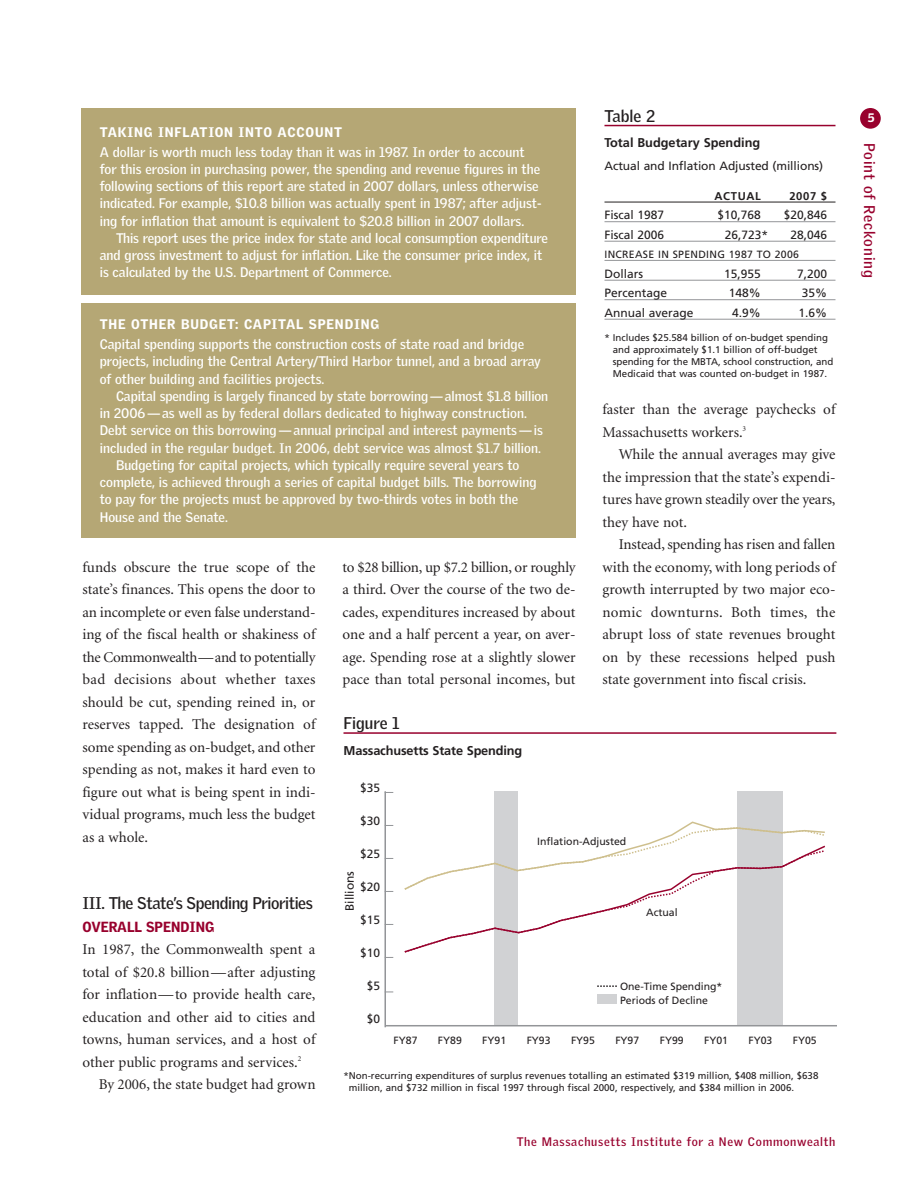
<style>
.page{position:relative;width:918px;height:1188px;background:#fff}
.page>*{position:absolute;margin:0;border:0;box-sizing:border-box;transform-origin:0 0}
.t1{font:700 16.5px "Griffith Gothic";letter-spacing:-.025em;color:#231f20}
.t2{font:15px/22.5px "Minion";color:#231f20;text-align:justify}
.t3{font:700 15px "Griffith Gothic";letter-spacing:.06em;color:#98012d}
.t4{font:900 14.25px "Griffith Gothic";color:#98012d}
.t5{font:700 13.5px/17.2px "Griffith Gothic";color:#fff}
.t6{font:900 13.5px "Griffith Gothic";letter-spacing:.06em;color:#fff}
.t7{font:700 12.75px "Frutiger";letter-spacing:-.01em;color:#231f20}
.t8{font:12px "Frutiger";color:#231f20}
.t9{font:700 12px "Griffith Gothic";letter-spacing:.06em;color:#98012d}
.t10{font:900 12px "Griffith Gothic";color:#fff}
.t11{font:700 11.25px "Frutiger";letter-spacing:.055em;color:#231f20}
.t12{font:10.5px/13.5px "Frutiger";color:#231f20}
.t13{font:10.5px "Frutiger";letter-spacing:.03em;color:#231f20}
.t14{font:9.75px/12px "Frutiger";color:#231f20}
</style>
<div class="page">
<div style="left:860px;top:108px;width:21px;height:21px;background:#98012d;border-radius:50%"></div>
<hr style="left:344px;top:732px;width:492px;height:2px;background:#98012d">
<hr style="left:604px;top:125px;width:232px;height:1px;background:#98012d">
<hr style="left:604px;top:202px;width:232px;height:1px;background:#231f20">
<hr style="left:604px;top:221px;width:232px;height:1px;background:#939598">
<hr style="left:604px;top:241px;width:232px;height:1px;background:#939598">
<hr style="left:604px;top:260px;width:232px;height:1px;background:#939598">
<hr style="left:604px;top:280px;width:232px;height:1px;background:#939598">
<hr style="left:604px;top:299px;width:232px;height:1px;background:#939598">
<hr style="left:604px;top:319px;width:232px;height:1px;background:#939598">
<div style="left:81px;top:108px;width:495px;height:186px;background:#b5a775"></div>
<div style="left:81px;top:303px;width:495px;height:235px;background:#b5a775"></div>
<div style="left:495px;top:792px;width:23px;height:233px;background:#d1d2d4"></div>
<div style="left:597px;top:994px;width:20px;height:10px;background:#d1d2d4"></div>
<div style="left:737px;top:792px;width:45px;height:233px;background:#d1d2d4"></div>
<hr style="left:384px;top:791px;width:2px;height:236px;background:#939598">
<hr style="left:386px;top:1025px;width:451px;height:1px;background:#939598">
<svg style="left:404px;top:891px;width:379px;height:63px"></svg>
<svg style="left:404px;top:821px;width:421px;height:70px"></svg>
<svg style="left:597px;top:985px;width:20px;height:2px"></svg>
<p class="t1" style="left:604px;top:110px;width:52px">Table 2</p>
<p class="t7" style="left:604px;top:138px;width:157px">Total Budgetary Spending</p>
<p class="t8" style="left:604px;top:160px;width:220px">Actual and Inflation Adjusted (millions)</p>
<p class="t11" style="left:715px;top:191px;width:48px">ACTUAL</p>
<p class="t11" style="left:789px;top:191px;width:39px">2007 $</p>
<p class="t8" style="left:604px;top:210px;width:61px">Fiscal 1987</p>
<p class="t8" style="left:717px;top:210px;width:45px">$10,768</p>
<p class="t8" style="left:784px;top:210px;width:45px">$20,846</p>
<p class="t8" style="left:604px;top:230px;width:61px">Fiscal 2006</p>
<p class="t8" style="left:725px;top:230px;width:45px">26,723*</p>
<p class="t8" style="left:791px;top:230px;width:38px">28,046</p>
<p class="t13" style="left:604px;top:250px;width:196px">INCREASE IN SPENDING 1987 TO 2006</p>
<p class="t8" style="left:604px;top:268px;width:40px">Dollars</p>
<p class="t8" style="left:724px;top:268px;width:38px">15,955</p>
<p class="t8" style="left:797px;top:268px;width:32px">7,200</p>
<p class="t8" style="left:604px;top:288px;width:64px">Percentage</p>
<p class="t8" style="left:729px;top:288px;width:34px">148%</p>
<p class="t8" style="left:802px;top:288px;width:27px">35%</p>
<p class="t8" style="left:604px;top:308px;width:91px">Annual average</p>
<p class="t8" style="left:732px;top:308px;width:30px">4.9%</p>
<p class="t8" style="left:799px;top:308px;width:30px">1.6%</p>
<p class="t14" style="left:613px;top:332px;width:222px;text-indent:-8px">* Includes $25.584 billion of on-budget spending and approximately $1.1 billion of off-budget spending for the MBTA, school construction, and Medicaid that was counted on-budget in 1987.</p>
<p class="t6" style="left:100px;top:126px;width:244px">TAKING INFLATION INTO ACCOUNT</p>
<p class="t5" style="left:100px;top:144px;width:443px">A dollar is worth much less today than it was in 1987. In order to account for this erosion in purchasing power, the spending and revenue figures in the following sections of this report are stated in 2007 dollars, unless otherwise indicated. For example, $10.8 billion was actually spent in 1987; after adjust&shy;ing for inflation that amount is equivalent to $20.8 billion in 2007 dollars.</p>
<p class="t5" style="left:100px;top:230px;width:450px;text-indent:16px">This report uses the price index for state and local consumption expenditure and gross investment to adjust for inflation. Like the consumer price index, it is calculated by the U.S. Department of Commerce.</p>
<p class="t6" style="left:100px;top:319px;width:281px">THE OTHER BUDGET: CAPITAL SPENDING</p>
<p class="t5" style="left:100px;top:337px;width:443px">Capital spending supports the construction costs of state road and bridge projects, including the Central Artery/Third Harbor tunnel, and a broad array of other building and facilities projects.</p>
<p class="t5" style="left:116px;top:388px;width:434px">Capital spending is largely financed by state borrowing—almost $1.8 billion</p>
<p class="t5" style="left:100px;top:406px;width:429px">in 2006—as well as by federal dollars dedicated to highway construction.</p>
<p class="t5" style="left:100px;top:423px;width:445px">Debt service on this borrowing—annual principal and interest payments—is</p>
<p class="t5" style="left:100px;top:440px;width:443px">included in the regular budget. In 2006, debt service was almost $1.7 billion.</p>
<p class="t5" style="left:116px;top:457px;width:405px">Budgeting for capital projects, which typically require several years to</p>
<p class="t5" style="left:100px;top:475px;width:438px">complete, is achieved through a series of capital budget bills. The borrowing</p>
<p class="t5" style="left:100px;top:492px;width:420px">to pay for the projects must be approved by two-thirds votes in both the</p>
<p class="t5" style="left:100px;top:509px;width:130px">House and the Senate.</p>
<p class="t2" style="left:602px;top:399px;width:234px">faster than the average paychecks of<br>Massachusetts workers.<sup>3</sup></p>
<p class="t2" style="left:603px;top:444px;width:235px;text-indent:16px">While the annual averages may give the impression that the state’s expendi&shy;tures have grown steadily over the years, they have not.</p>
<p class="t2" style="left:603px;top:534px;width:235px;text-indent:16px">Instead, spending has risen and fallen with the economy, with long periods of growth interrupted by two major eco&shy;nomic downturns. Both times, the abrupt loss of state revenues brought on by these recessions helped push state government into fiscal crisis.</p>
<p class="t2" style="left:82px;top:557px;width:235px">funds obscure the true scope of the state’s finances. This opens the door to an incomplete or even false understand&shy;ing of the fiscal health or shakiness of the Commonwealth—and to potentially bad decisions about whether taxes should be cut, spending reined in, or reserves tapped. The designation of some spending as on-budget, and other spending as not, makes it hard even to figure out what is being spent in indi&shy;vidual programs, much less the budget as a whole.</p>
<p class="t2" style="left:342px;top:557px;width:235px">to $28 billion, up $7.2 billion, or roughly a third. Over the course of the two de&shy;cades, expenditures increased by about one and a half percent a year, on aver&shy;age. Spending rose at a slightly slower pace than total personal incomes, but</p>
<p class="t1" style="left:344px;top:717px;width:58px">Figure 1</p>
<p class="t7" style="left:344px;top:745px;width:180px">Massachusetts State Spending</p>
<p class="t8" style="left:360px;top:783px;width:22px">$35</p>
<p class="t8" style="left:360px;top:816px;width:22px">$30</p>
<p class="t8" style="left:360px;top:849px;width:22px">$25</p>
<p class="t8" style="left:360px;top:882px;width:22px">$20</p>
<p class="t8" style="left:360px;top:915px;width:22px">$15</p>
<p class="t8" style="left:360px;top:948px;width:22px">$10</p>
<p class="t8" style="left:367px;top:981px;width:15px">$5</p>
<p class="t8" style="left:367px;top:1014px;width:15px">$0</p>
<p class="t12" style="left:537px;top:836px;width:91px">Inflation-Adjusted</p>
<p class="t8" style="left:345px;top:911px;width:42px;rotate:-90deg">Billions</p>
<p class="t1" style="left:82px;top:897px;width:232px">III. The State’s Spending Priorities</p>
<p class="t4" style="left:82px;top:920px;width:133px">OVERALL SPENDING</p>
<p class="t2" style="left:82px;top:939px;width:235px">In 1987, the Commonwealth spent a</p>
<p class="t2" style="left:82px;top:962px;width:234px">total of $20.8 billion—after adjusting</p>
<p class="t2" style="left:82px;top:984px;width:234px">for inflation—to provide health care,</p>
<p class="t2" style="left:82px;top:1007px;width:235px">education and other aid to cities and</p>
<p class="t2" style="left:82px;top:1029px;width:234px">towns, human services, and a host of</p>
<p class="t2" style="left:82px;top:1052px;width:220px">other public programs and services.<sup>2</sup></p>
<p class="t2" style="left:99px;top:1074px;width:218px">By 2006, the state budget had grown</p>
<p class="t12" style="left:646px;top:906px;width:33px">Actual</p>
<p class="t12" style="left:620px;top:981px;width:104px">One-Time Spending*<br>Periods of Decline</p>
<p class="t12" style="left:394px;top:1034px;width:25px">FY87</p>
<p class="t12" style="left:438px;top:1034px;width:25px">FY89</p>
<p class="t12" style="left:482px;top:1034px;width:25px">FY91</p>
<p class="t12" style="left:527px;top:1034px;width:25px">FY93</p>
<p class="t12" style="left:571px;top:1034px;width:25px">FY95</p>
<p class="t12" style="left:615px;top:1034px;width:25px">FY97</p>
<p class="t12" style="left:660px;top:1034px;width:25px">FY99</p>
<p class="t12" style="left:704px;top:1034px;width:25px">FY01</p>
<p class="t12" style="left:748px;top:1034px;width:25px">FY03</p>
<p class="t12" style="left:793px;top:1034px;width:25px">FY05</p>
<p class="t14" style="left:349px;top:1070px;width:471px;text-indent:-5px">*Non-recurring expenditures of surplus revenues totalling an estimated $319 million, $408 million, $638 million, and $732 million in fiscal 1997 through fiscal 2000, respectively, and $384 million in 2006.</p>
<p class="t9" style="left:517px;top:1138px;width:320px">The Massachusetts Institute for a New Commonwealth</p>
<p class="t10" style="left:868px;top:113px;width:8px">5</p>
<p class="t3" style="left:875px;top:143px;width:136px;rotate:90deg">Point of Reckoning</p>
</div>
